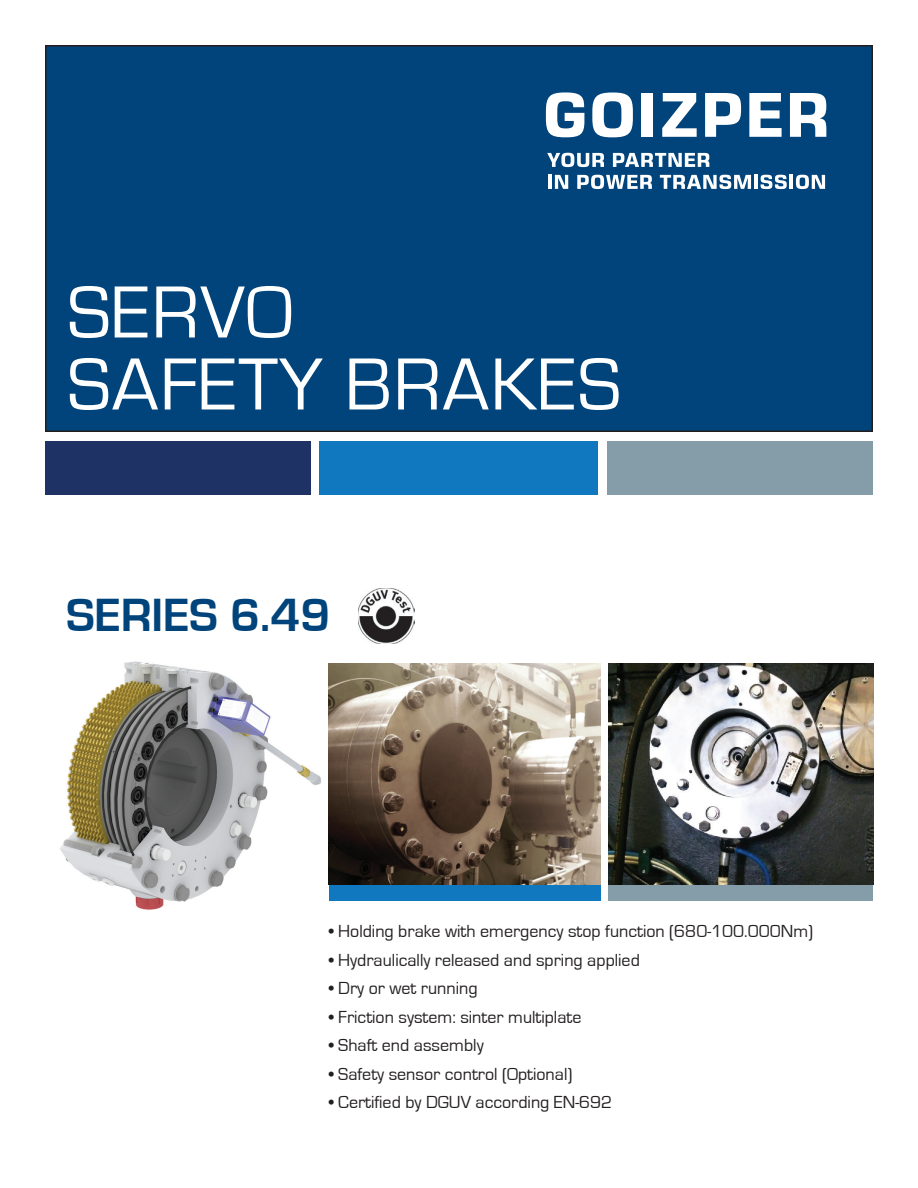
<style>
.page{position:relative;width:918px;height:1188px;background:#fff}
.page>*{position:absolute;margin:0;border:0;box-sizing:border-box;transform-origin:0 0}
.t1{font:76.5px/72px "Eurostile";letter-spacing:.02em;color:#fff}
.t2{font:700 48px "Eurostile";color:#00447b}
.t3{font:18px "Eurostile";color:#231f20}
</style>
<div class="page">
<img style="left:60px;top:661px;width:282px;height:249px">
<div style="left:320px;top:441px;width:278px;height:54px;background:#1078bf"></div>
<div style="left:607px;top:441px;width:266px;height:54px;background:#859da9"></div>
<div style="left:45px;top:441px;width:266px;height:54px;background:#1f3266"></div>
<div style="left:329px;top:847px;width:271px;height:54px;background:#1078bf"></div>
<div style="left:608px;top:847px;width:265px;height:54px;background:#859da9"></div>
<img style="left:329px;top:664px;width:271px;height:220px">
<img style="left:608px;top:664px;width:265px;height:220px">
<div style="left:46px;top:46px;width:826px;height:385px;background:#00447b"></div>
<div style="left:45px;top:45px;width:828px;height:387px;border:2px solid #231f20"></div>
<svg style="left:546px;top:92px;width:38px;height:45px"></svg>
<svg style="left:592px;top:93px;width:41px;height:44px"></svg>
<div style="left:641px;top:93px;width:12px;height:44px;background:#fff"></div>
<svg style="left:662px;top:93px;width:35px;height:44px"></svg>
<svg style="left:705px;top:93px;width:36px;height:44px"></svg>
<svg style="left:749px;top:93px;width:33px;height:44px"></svg>
<svg style="left:790px;top:93px;width:36px;height:44px"></svg>
<svg style="left:547px;top:153px;width:57px;height:14px"></svg>
<svg style="left:613px;top:153px;width:96px;height:14px"></svg>
<hr style="left:548px;top:175px;width:4px;height:14px;background:#fff">
<svg style="left:555px;top:175px;width:13px;height:14px"></svg>
<svg style="left:577px;top:175px;width:75px;height:14px"></svg>
<svg style="left:660px;top:175px;width:91px;height:14px"></svg>
<hr style="left:754px;top:175px;width:4px;height:14px;background:#fff">
<svg style="left:761px;top:175px;width:26px;height:14px"></svg>
<hr style="left:790px;top:175px;width:3px;height:14px;background:#fff">
<svg style="left:796px;top:175px;width:29px;height:14px"></svg>
<img style="left:358px;top:588px;width:56px;height:56px">
<p class="t1" style="left:68px;top:278px;width:555px">SERVO<br>SAFETY BRAKES</p>
<p class="t2" style="left:66px;top:589px;width:266px">SERIES 6.49</p>
<p class="t3" style="left:329px;top:921px;width:486px">• Holding brake with emergency stop function (680-100.000Nm)</p>
<p class="t3" style="left:329px;top:950px;width:313px">• Hydraulically released and spring applied</p>
<p class="t3" style="left:329px;top:978px;width:150px">• Dry or wet running</p>
<p class="t3" style="left:329px;top:1007px;width:254px">• Friction system: sinter multiplate</p>
<p class="t3" style="left:329px;top:1035px;width:156px">• Shaft end assembly</p>
<p class="t3" style="left:329px;top:1064px;width:245px">• Safety sensor control (Optional)</p>
<p class="t3" style="left:329px;top:1092px;width:285px">• Certified by DGUV according EN-692</p>
</div>
